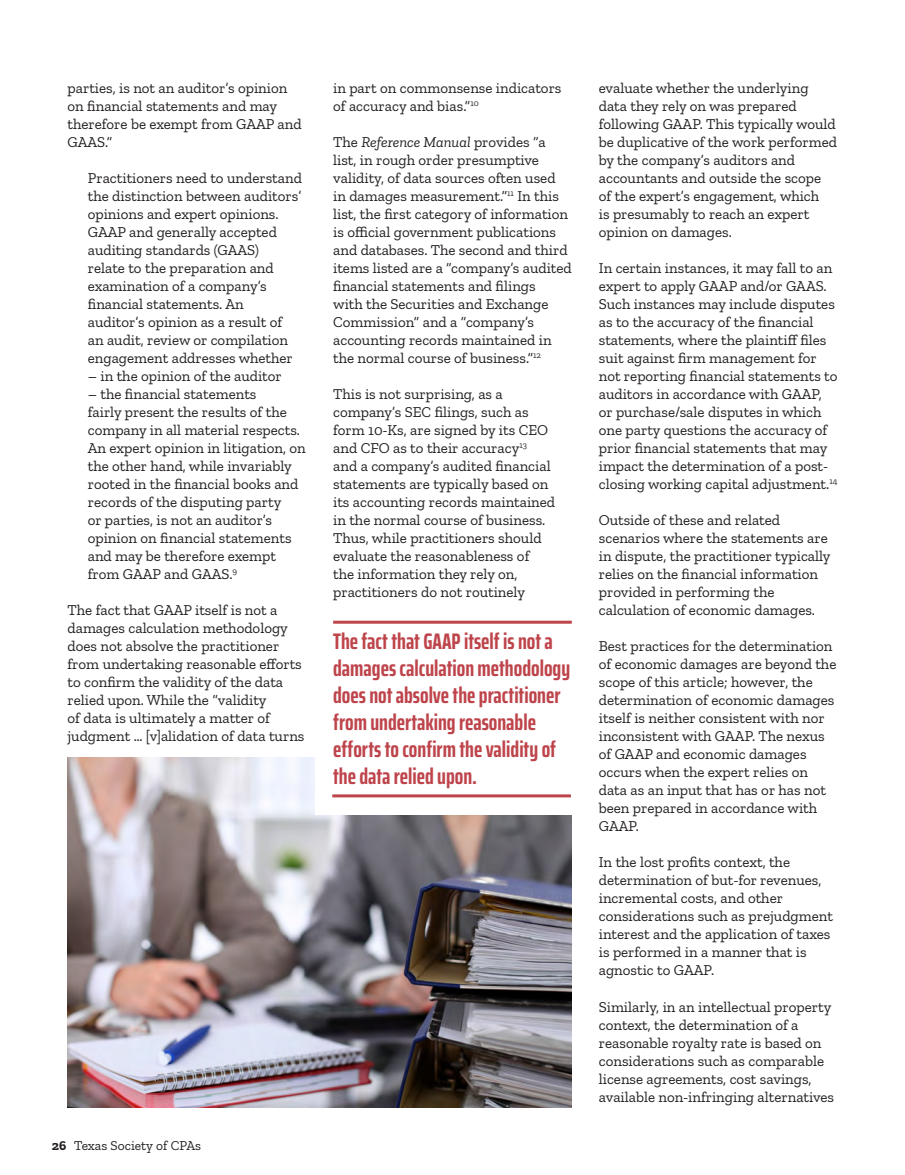
<style>
.page{position:relative;width:905px;height:1175px;background:#fff}
.page>*{position:absolute;margin:0;border:0;box-sizing:border-box;transform-origin:0 0}
.t1{font:700 extra-condensed 22.5px/27px "Saira";color:#be444b}
.t2{font:15px/18px "Zilla Slab";color:#231f20}
.t3{font:13.5px "Zilla Slab";color:#231f20}
.s1{font-weight:700}
.s2{font-style:italic}
</style>
<div class="page">
<img style="left:68px;top:757px;width:504px;height:350px">
<div style="left:315px;top:612px;width:257px;height:203px;background:#fff"></div>
<hr style="left:333px;top:620px;width:239px;height:3px;background:#be444b">
<hr style="left:332px;top:794px;width:239px;height:3px;background:#be444b">
<p class="t2" style="left:68px;top:79px;width:236px">parties, is not an auditor’s opinion on financial statements and may therefore be exempt from GAAP and<br>GAAS.”</p>
<p class="t2" style="left:88px;top:169px;width:216px">Practitioners need to understand the distinction between auditors’ opinions and expert opinions.<br>GAAP and generally accepted auditing standards (GAAS)<br>relate to the preparation and examination of a company’s financial statements. An auditor’s opinion as a result of an audit, review or compilation engagement addresses whether</p>
<p class="t2" style="left:88px;top:367px;width:195px">– in the opinion of the auditor</p>
<p class="t2" style="left:88px;top:385px;width:219px">– the financial statements<br>fairly present the results of the company in all material respects.<br>An expert opinion in litigation, on the other hand, while invariably rooted in the financial books and records of the disputing party<br>or parties, is not an auditor’s opinion on financial statements and may be therefore exempt from GAAP and GAAS.<sup>9</sup></p>
<p class="t2" style="left:68px;top:601px;width:238px">The fact that GAAP itself is not a damages calculation methodology does not absolve the practitioner from undertaking reasonable efforts to confirm the validity of the data relied upon. While the “validity<br>of data is ultimately a matter of judgment … [v]alidation of data turns</p>
<p class="t3" style="left:52px;top:1137px;width:151px"><span class="s1">26</span> Texas Society of CPAs</p>
<p class="t2" style="left:333px;top:79px;width:230px">in part on commonsense indicators of accuracy and bias.”<sup>10</sup></p>
<p class="t2" style="left:333px;top:133px;width:240px">The <span class="s2">Reference Manual</span> provides “a list, in rough order presumptive validity, of data sources often used in damages measurement.”<sup>11</sup> In this list, the first category of information is official government publications and databases. The second and third items listed are a “company’s audited financial statements and filings<br>with the Securities and Exchange Commission” and a “company’s accounting records maintained in the normal course of business.”<sup>12</sup></p>
<p class="t2" style="left:333px;top:385px;width:223px">This is not surprising, as a company’s SEC filings, such as form 10-Ks, are signed by its CEO and CFO as to their accuracy<sup>13<br></sup>and a company’s audited financial statements are typically based on its accounting records maintained in the normal course of business.<br>Thus, while practitioners should evaluate the reasonableness of<br>the information they rely on, practitioners do not routinely</p>
<h1 class="t1" style="left:333px;top:627px;width:238px">The fact that GAAP itself is not a damages calculation methodology does not absolve the practitioner from undertaking reasonable efforts to confirm the validity of the data relied upon.</h1>
<p class="t2" style="left:599px;top:79px;width:240px">evaluate whether the underlying data they rely on was prepared following GAAP. This typically would be duplicative of the work performed by the company’s auditors and accountants and outside the scope of the expert’s engagement, which<br>is presumably to reach an expert opinion on damages.</p>
<p class="t2" style="left:599px;top:259px;width:240px">In certain instances, it may fall to an expert to apply GAAP and/or GAAS.<br>Such instances may include disputes as to the accuracy of the financial statements, where the plaintiff files suit against firm management for not reporting financial statements to auditors in accordance with GAAP, or purchase/sale disputes in which one party questions the accuracy of prior financial statements that may impact the determination of a post&shy;closing working capital adjustment.<sup>14</sup></p>
<p class="t2" style="left:598px;top:511px;width:233px">Outside of these and related scenarios where the statements are in dispute, the practitioner typically relies on the financial information provided in performing the calculation of economic damages.</p>
<p class="t2" style="left:598px;top:637px;width:239px">Best practices for the determination of economic damages are beyond the scope of this article; however, the determination of economic damages itself is neither consistent with nor inconsistent with GAAP. The nexus of GAAP and economic damages occurs when the expert relies on data as an input that has or has not been prepared in accordance with<br>GAAP.</p>
<p class="t2" style="left:598px;top:853px;width:236px">In the lost profits context, the determination of but-for revenues, incremental costs, and other considerations such as prejudgment interest and the application of taxes is performed in a manner that is agnostic to GAAP.</p>
<p class="t2" style="left:598px;top:997px;width:237px">Similarly, in an intellectual property context, the determination of a reasonable royalty rate is based on considerations such as comparable license agreements, cost savings, available non-infringing alternatives</p>
</div>
